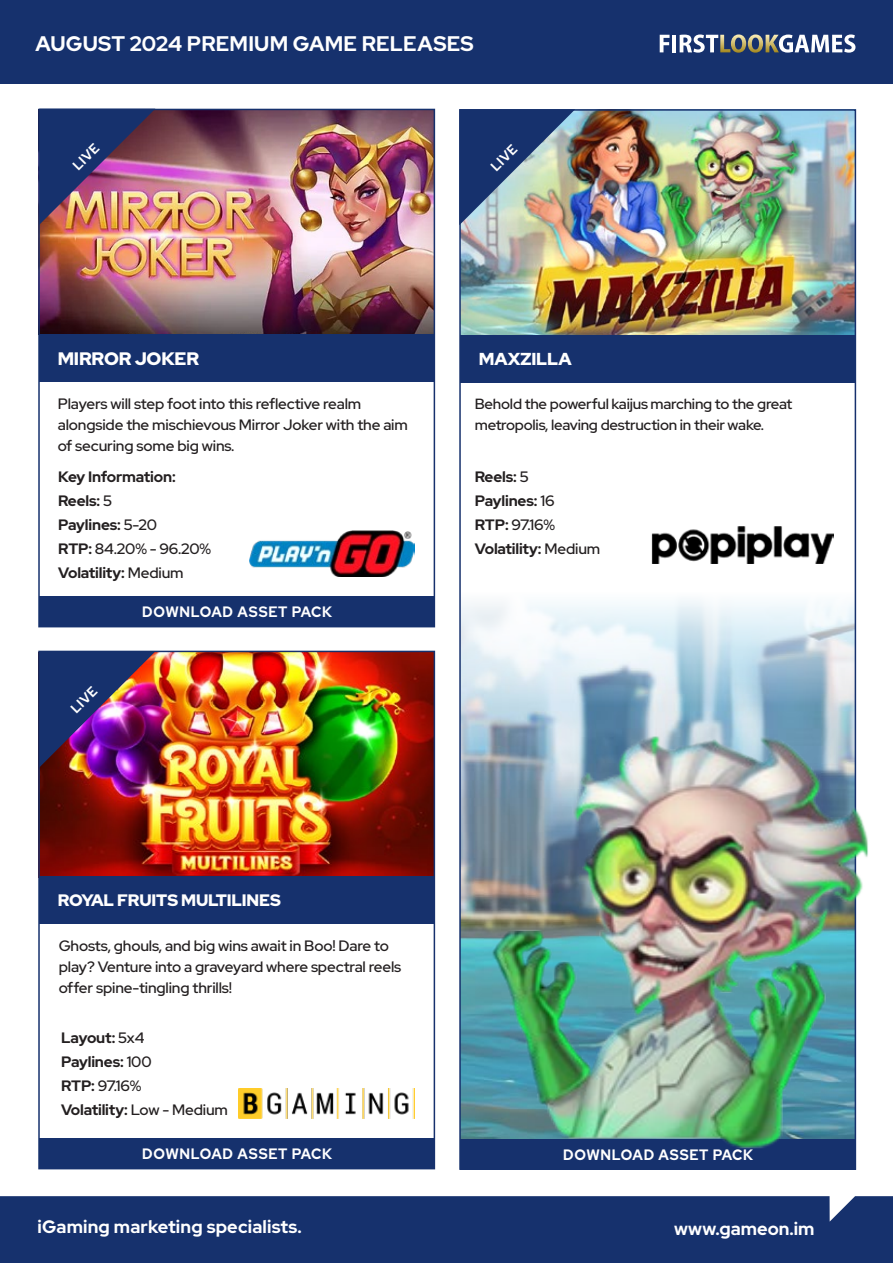
<style>
.page{position:relative;width:893px;height:1263px;background:#fff}
.page>*{position:absolute;margin:0;border:0;box-sizing:border-box;transform-origin:0 0}
.t1{font:700 21px "Red Hat Display";letter-spacing:.01em;color:#fff}
.t2{font:700 18px "Red Hat Display";letter-spacing:.01em;color:#fff}
.t3{font:900 18px "Red Hat Display";letter-spacing:-.01em;color:#fff}
.t4{font:900 17.25px "Red Hat Display";letter-spacing:-.01em;color:#fff}
.t5{font:900 16.5px "Red Hat Display";letter-spacing:-.01em;color:#fff}
.t6{font:500 15px/21px "Red Hat Display";letter-spacing:-.01em;color:#231f20}
.t7{font:700 15px/24px "Red Hat Display";letter-spacing:-.01em;color:#231f20}
.t8{font:700 15px "Red Hat Display";letter-spacing:.05em;color:#fff;scale:.95 1}
.t9{font:500 14.7px/21px "Red Hat Display";letter-spacing:-.015em;color:#231f20}
.t10{font:700 13.5px "Red Hat Display";color:#fff;scale:.95 1}
.s1{font-weight:500}
</style>
<div class="page">
<img style="left:249px;top:531px;width:165px;height:45px">
<div style="left:0;top:1196px;width:893px;height:67px;background:#16316d"></div>
<div style="left:0;top:0;width:893px;height:84px;background:#16316d"></div>
<svg style="left:660px;top:35px;width:9px;height:17px"></svg>
<hr style="left:672px;top:35px;width:4px;height:17px;background:#fff">
<svg style="left:680px;top:34px;width:175px;height:19px"></svg>
<img style="left:41px;top:112px;width:391px;height:222px">
<img style="left:41px;top:654px;width:391px;height:222px">
<div style="left:39px;top:596px;width:396px;height:31px;background:#16316d"></div>
<div style="left:39px;top:334px;width:396px;height:48px;background:#16316d"></div>
<div style="left:38px;top:109px;width:397px;height:518px;border:2px solid #16316d"></div>
<div style="left:39px;top:1138px;width:396px;height:31px;background:#16316d"></div>
<div style="left:39px;top:876px;width:396px;height:48px;background:#16316d"></div>
<img style="left:39px;top:109px;width:116px;height:116px">
<img style="left:39px;top:651px;width:116px;height:116px">
<img style="left:238px;top:1088px;width:177px;height:31px">
<svg style="left:462px;top:526px;width:391px;height:151px"></svg>
<img style="left:462px;top:112px;width:391px;height:223px">
<div style="left:460px;top:335px;width:396px;height:48px;background:#16316d"></div>
<img style="left:459px;top:109px;width:116px;height:116px">
<img style="left:431px;top:677px;width:437px;height:493px">
<img style="left:651px;top:527px;width:182px;height:37px">
<h1 class="t1" style="left:36px;top:30px;width:440px">AUGUST 2024 PREMIUM GAME RELEASES</h1>
<p class="t10" style="left:69px;top:162px;width:34px;rotate:-45deg">LIVE</p>
<p class="t10" style="left:487px;top:162px;width:34px;rotate:-45deg">LIVE</p>
<p class="t3" style="left:58px;top:347px;width:143px">MIRROR JOKER</p>
<p class="t6" style="left:58px;top:393px;width:352px">Players will step foot into this reflective realm alongside the mischievous Mirror Joker with the aim of securing some big wins.</p>
<p class="t7" style="left:58px;top:465px;width:155px">Key Information:<br>Reels: <span class="s1">5<br></span>Paylines: <span class="s1">5-20<br></span>RTP: <span class="s1">84.20% - 96.20%<br></span>Volatility: <span class="s1">Medium</span></p>
<p class="t10" style="left:67px;top:704px;width:34px;rotate:-45deg">LIVE</p>
<p class="t8" style="left:142px;top:602px;width:201px">DOWNLOAD ASSET PACK</p>
<p class="t4" style="left:479px;top:347px;width:94px">MAXZILLA</p>
<p class="t9" style="left:475px;top:393px;width:319px">Behold the powerful kaijus marching to the great metropolis, leaving destruction in their wake.</p>
<p class="t7" style="left:475px;top:465px;width:127px">Reels: <span class="s1">5<br></span>Paylines: <span class="s1">16<br></span>RTP: <span class="s1">97.16%<br></span>Volatility: <span class="s1">Medium</span></p>
<p class="t5" style="left:58px;top:889px;width:225px">ROYAL FRUITS MULTILINES</p>
<p class="t6" style="left:59px;top:935px;width:344px">Ghosts, ghouls, and big wins await in Boo! Dare to play? Venture into a graveyard where spectral reels offer spine-tingling thrills!</p>
<p class="t7" style="left:61px;top:1026px;width:168px">Layout: <span class="s1">5x4<br></span>Paylines: <span class="s1">100<br></span>RTP: <span class="s1">97.16%<br></span>Volatility: <span class="s1">Low - Medium</span></p>
<p class="t8" style="left:142px;top:1144px;width:201px">DOWNLOAD ASSET PACK</p>
<p class="t8" style="left:145px;top:1145px;width:201px">DOWNLOAD ASSET PACK</p>
<p class="t8" style="left:563px;top:1145px;width:201px">DOWNLOAD ASSET PACK</p>
<p class="t2" style="left:37px;top:1215px;width:266px">iGaming marketing specialists.</p>
<p class="t2" style="left:674px;top:1217px;width:142px">www.gameon.im</p>
</div>
